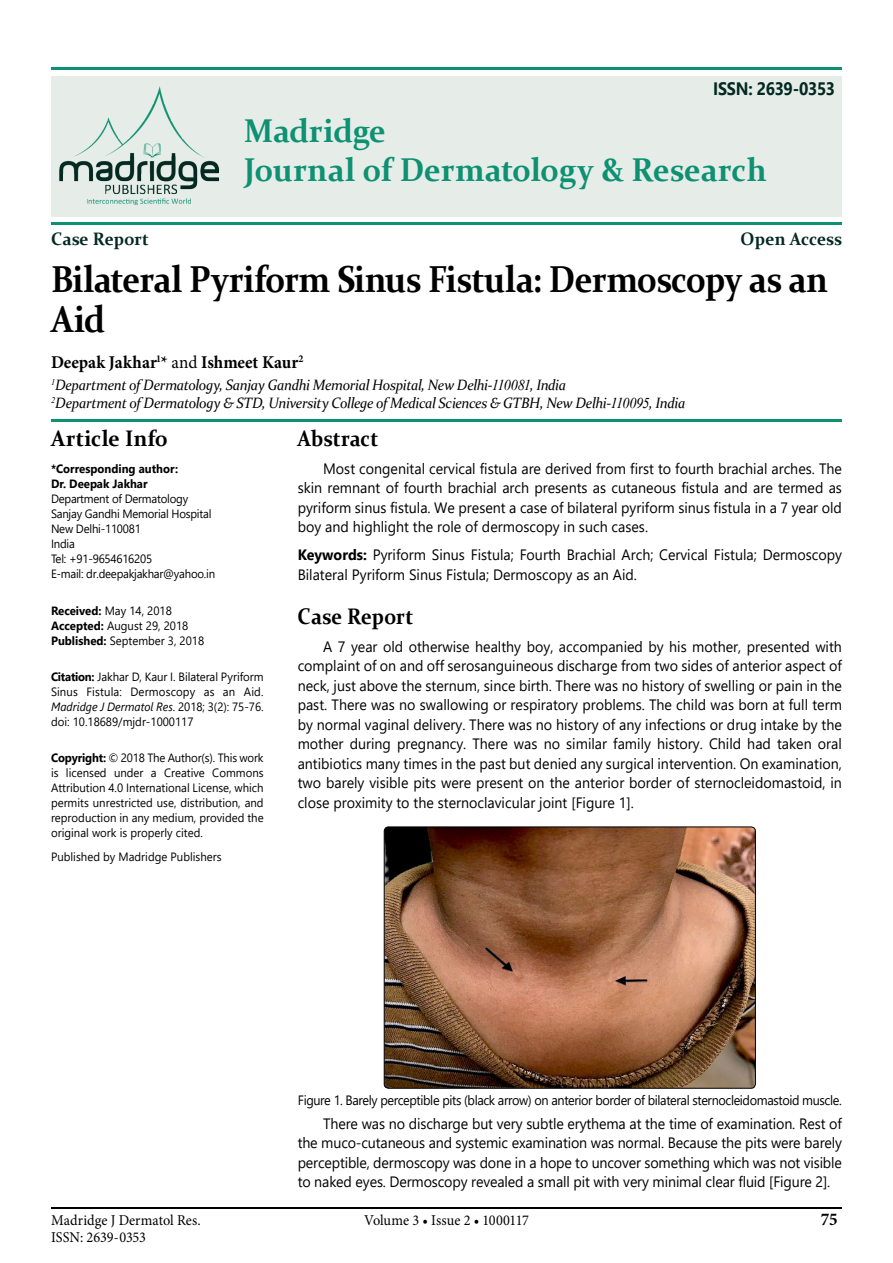
<style>
.page{position:relative;width:893px;height:1263px;background:#fff}
.page>*{position:absolute;margin:0;border:0;box-sizing:border-box;transform-origin:0 0}
.t1{font:700 37.5px/40.5px "Constantia";letter-spacing:-.02em;color:#000;scale:.9 1}
.t2{font:700 33px/39px "Constantia";letter-spacing:-.005em;color:#0e9172;scale:.95 1}
.t3{font:700 22.5px "Constantia";letter-spacing:.005em;color:#000;scale:.9 1}
.t4{font:700 22.5px "Constantia";letter-spacing:.005em;color:#000;scale:.95 1}
.t5{font:700 18px "Minion Pro";letter-spacing:-.005em;color:#000;scale:.95 1}
.t6{font:700 18px "Constantia";color:#032920;scale:.95 1}
.t7{font:700 18px "Segoe UI";letter-spacing:-.02em;color:#032920;scale:.9 1}
.t8{font:15px/19.5px "Segoe UI";color:#000;text-align:justify;scale:.95 1}
.t9{font:italic 15px/18px "Constantia";letter-spacing:-.025em;color:#000;scale:.95 1}
.t10{font:15px "Minion Pro";color:#000;scale:.95 1}
.t11{font:13.5px "Segoe UI";letter-spacing:-.03em;color:#000;scale:.94 1}
.t12{font:12px/15px "Segoe UI";color:#000;text-align:justify;scale:.95 1}
.t13{font:12px/15px "Segoe UI";letter-spacing:-.02em;color:#000;scale:.95 1}
.t14{font:700 12px/15px "Segoe UI";color:#000;scale:.95 1}
.s1{font-weight:400}
.s2{font-family:"Times New Roman"}
.s3{font-weight:700}
.s4{font-style:italic}
</style>
<div class="page">
<hr style="left:51px;top:1208px;width:791px;height:1px;background:#000">
<hr style="left:51px;top:223px;width:791px;height:2px;background:#0e9172">
<hr style="left:51px;top:68px;width:791px;height:2px;background:#0e9172">
<div style="left:51px;top:76px;width:791px;height:140px;background:#e6ede9"></div>
<img style="left:59px;top:86px;width:160px;height:120px">
<img style="left:384px;top:827px;width:371px;height:261px">
<div style="left:384px;top:827px;width:371px;height:261px;border:1px solid #000;border-radius:4px"></div>
<hr style="left:51px;top:419px;width:791px;height:2px;background:#0e9172">
<p class="t7" style="left:713px;top:71px;width:137px">ISSN: 2639-0353</p>
<h2 class="t2" style="left:244px;top:109px;width:552px">Madridge<br>Journal of Dermatology &amp; Research</h2>
<p class="t6" style="left:51px;top:226px;width:105px">Case Report</p>
<p class="t6" style="left:741px;top:226px;width:108px">Open Access</p>
<h1 class="t1" style="left:51px;top:257px;width:865px">Bilateral Pyriform Sinus Fistula: Dermoscopy as an<br>Aid</h1>
<p class="t5" style="left:51px;top:350px;width:267px">Deepak Jakhar<sup>1</sup>* <span class="s1">and</span> Ishmeet Kaur<sup>2</sup></p>
<p class="t9" style="left:51px;top:376px;width:669px"><sup>1</sup>Department of Dermatology, Sanjay Gandhi Memorial Hospital, New Delhi-<span class="s2">110081</span>, India<br><sup>2</sup>Department of Dermatology &amp; STD, University College of Medical Sciences &amp; GTBH, New Delhi-<span class="s2">110095</span>, India</p>
<h3 class="t4" style="left:51px;top:422px;width:125px">Article Info</h3>
<p class="t14" style="left:51px;top:461px;width:135px">*Corresponding author:<br>Dr. Deepak Jakhar</p>
<p class="t13" style="left:51px;top:490px;width:174px">Department of Dermatology<br>Sanjay Gandhi Memorial Hospital<br>New Delhi-110081<br>India<br>Tel: +91-9654616205<br>E-mail: dr.deepakjakhar@yahoo.in</p>
<p class="t12" style="left:51px;top:602px;width:163px;text-align:left"><span class="s3">Received:</span> May 14, 2018<br><span class="s3">Accepted:</span> August 29, 2018<br><span class="s3">Published:</span> September 3, 2018</p>
<p class="t12" style="left:51px;top:668px;width:225px"><span class="s3">Citation:</span> Jakhar D, Kaur I. Bilateral Pyriform Sinus Fistula: Dermoscopy as an Aid.<br><span class="s4">Madridge J Dermatol Res</span>. 2018; 3(2): 75-76. doi: 10.18689/mjdr-1000117</p>
<p class="t12" style="left:51px;top:749px;width:225px"><span class="s3">Copyright:</span> © 2018 The Author(s). This work is licensed under a Creative Commons Attribution 4.0 International License, which permits unrestricted use, distribution, and reproduction in any medium, provided the original work is properly cited.</p>
<p class="t12" style="left:51px;top:848px;width:181px">Published by Madridge Publishers</p>
<h3 class="t3" style="left:298px;top:422px;width:91px">Abstract</h3>
<p class="t8" style="left:298px;top:457px;width:574px;text-indent:26px">Most congenital cervical fistula are derived from first to fourth brachial arches. The skin remnant of fourth brachial arch presents as cutaneous fistula and are termed as pyriform sinus fistula. We present a case of bilateral pyriform sinus fistula in a 7 year old boy and highlight the role of dermoscopy in such cases.</p>
<p class="t8" style="left:298px;top:544px;width:574px"><span class="s3">Keywords:</span> Pyriform Sinus Fistula; Fourth Brachial Arch; Cervical Fistula; Dermoscopy<br>Bilateral Pyriform Sinus Fistula; Dermoscopy as an Aid.</p>
<h3 class="t3" style="left:298px;top:600px;width:130px">Case Report</h3>
<p class="t8" style="left:298px;top:635px;width:574px;text-indent:26px">A 7 year old otherwise healthy boy, accompanied by his mother, presented with complaint of on and off serosanguineous discharge from two sides of anterior aspect of neck, just above the sternum, since birth. There was no history of swelling or pain in the past. There was no swallowing or respiratory problems. The child was born at full term by normal vaginal delivery. There was no history of any infections or drug intake by the mother during pregnancy. There was no similar family history. Child had taken oral antibiotics many times in the past but denied any surgical intervention. On examination, two barely visible pits were present on the anterior border of sternocleidomastoid, in close proximity to the sternoclavicular joint [Figure 1].</p>
<p class="t11" style="left:298px;top:1087px;width:580px">Figure 1. Barely perceptible pits (black arrow) on anterior border of bilateral sternocleidomastoid muscle.</p>
<p class="t8" style="left:298px;top:1112px;width:574px;text-indent:26px">There was no discharge but very subtle erythema at the time of examination. Rest of the muco-cutaneous and systemic examination was normal. Because the pits were barely perceptible, dermoscopy was done in a hope to uncover something which was not visible to naked eyes. Dermoscopy revealed a small pit with very minimal clear fluid [Figure 2].</p>
<p class="t10" style="left:51px;top:1210px;width:159px">Madridge J Dermatol Res.</p>
<p class="t10" style="left:364px;top:1210px;width:175px">Volume 3 • Issue 2 • 1000117</p>
<p class="t5" style="left:821px;top:1206px;width:19px">75</p>
<p class="t10" style="left:51px;top:1227px;width:101px">ISSN: 2639-0353</p>
</div>
